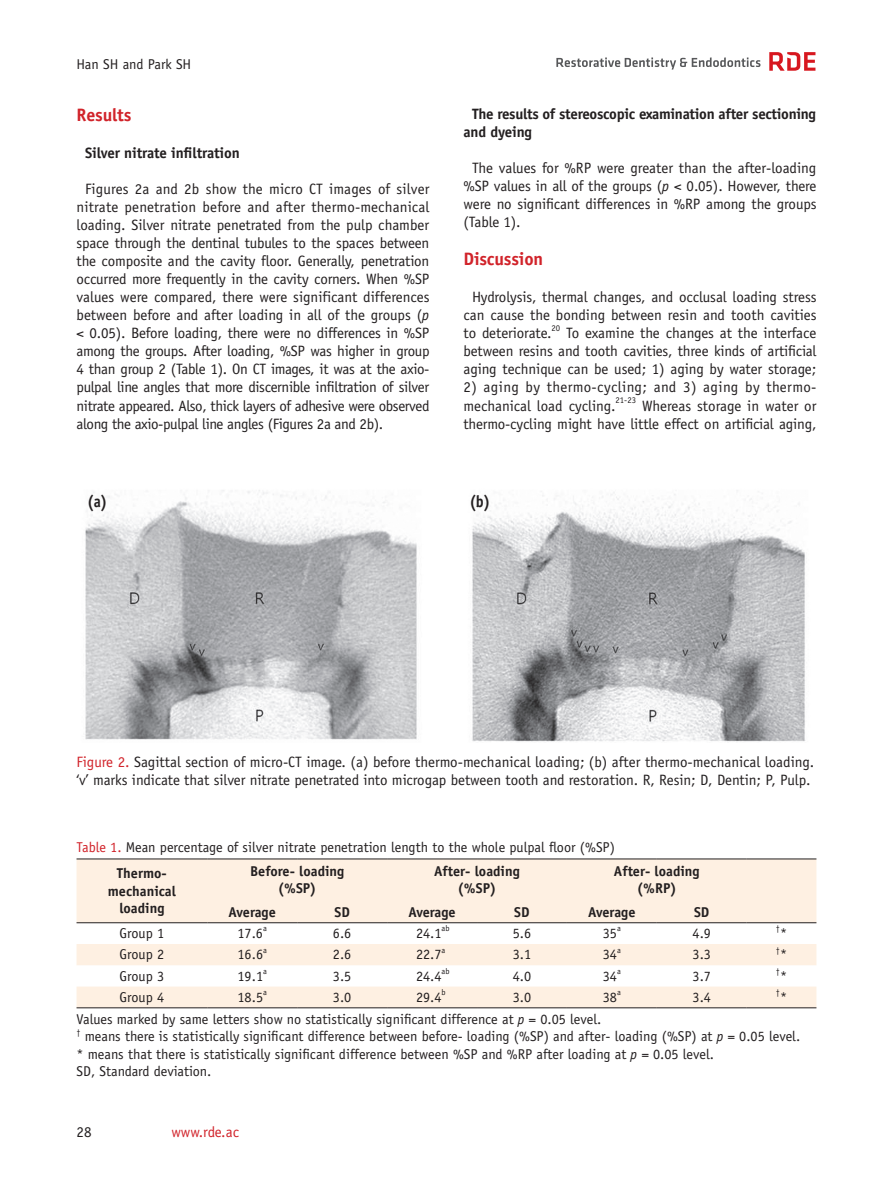
<style>
.page{position:relative;width:893px;height:1191px;background:#fff}
.page>*{position:absolute;margin:0;border:0;box-sizing:border-box;transform-origin:0 0}
.t1{font:700 18px "Officina Sans Std";letter-spacing:-.01em;color:#d1232a}
.t2{font:700 16.5px "Officina Sans Std";color:#231f20;scale:.9 1}
.t3{font:15px/18px "Officina Sans Std";letter-spacing:-.005em;color:#231f20;text-align:justify}
.t4{font:700 15px/18px "Officina Sans Std";letter-spacing:-.02em;color:#231f20}
.t5{font:15px "Officina Sans Std";color:#d1232a}
.t6{font:14.25px/17.1px "Officina Sans Std";color:#231f20}
.t7{font:700 14.25px/17.1px "Officina Sans Std";color:#231f20;text-align:center}
.t8{font:8.7px "Officina Sans Std";color:#231f20}
.t9{font:8.25px "Officina Sans Std";color:#231f20}
.s1{font-style:italic}
.s2{color:#d1232a}
.s3{font-weight:700}
</style>
<div class="page">
<svg style="left:556px;top:57px;width:204px;height:13px"></svg>
<svg style="left:769px;top:52px;width:46px;height:19px"></svg>
<svg style="left:77px;top:859px;width:739px;height:148px;fill:#fef0e2"></svg>
<hr style="left:77px;top:858px;width:130px;height:1px;background:#231f20">
<hr style="left:77px;top:922px;width:130px;height:1px;background:#231f20">
<hr style="left:207px;top:858px;width:90px;height:1px;background:#231f20">
<hr style="left:297px;top:858px;width:90px;height:1px;background:#231f20">
<hr style="left:387px;top:858px;width:90px;height:1px;background:#231f20">
<hr style="left:477px;top:858px;width:90px;height:1px;background:#231f20">
<hr style="left:567px;top:858px;width:90px;height:1px;background:#231f20">
<hr style="left:657px;top:858px;width:90px;height:1px;background:#231f20">
<hr style="left:747px;top:858px;width:69px;height:1px;background:#231f20">
<hr style="left:207px;top:922px;width:90px;height:1px;background:#231f20">
<hr style="left:297px;top:922px;width:90px;height:1px;background:#231f20">
<hr style="left:387px;top:922px;width:90px;height:1px;background:#231f20">
<hr style="left:477px;top:922px;width:90px;height:1px;background:#231f20">
<hr style="left:567px;top:922px;width:90px;height:1px;background:#231f20">
<hr style="left:657px;top:922px;width:90px;height:1px;background:#231f20">
<hr style="left:747px;top:922px;width:69px;height:1px;background:#231f20">
<hr style="left:77px;top:1007px;width:130px;height:1px;background:#231f20">
<hr style="left:207px;top:1007px;width:90px;height:1px;background:#231f20">
<hr style="left:297px;top:1007px;width:90px;height:1px;background:#231f20">
<hr style="left:387px;top:1007px;width:90px;height:1px;background:#231f20">
<hr style="left:477px;top:1007px;width:90px;height:1px;background:#231f20">
<hr style="left:567px;top:1007px;width:90px;height:1px;background:#231f20">
<hr style="left:657px;top:1007px;width:90px;height:1px;background:#231f20">
<hr style="left:747px;top:1007px;width:69px;height:1px;background:#231f20">
<img style="left:85px;top:490px;width:332px;height:250px">
<img style="left:472px;top:490px;width:333px;height:252px">
<p class="t6" style="left:77px;top:55px;width:116px">Han SH and Park SH</p>
<p class="t1" style="left:77px;top:104px;width:56px">Results</p>
<p class="t4" style="left:85px;top:144px;width:156px">Silver nitrate infiltration</p>
<p class="t3" style="left:77px;top:180px;width:355px;text-indent:9px">Figures 2a and 2b show the micro CT images of silver nitrate penetration before and after thermo-mechanical loading. Silver nitrate penetrated from the pulp chamber space through the dentinal tubules to the spaces between the composite and the cavity floor. Generally, penetration occurred more frequently in the cavity corners. When %SP values were compared, there were significant differences between before and after loading in all of the groups (<span class="s1">p </span>&lt; 0.05). Before loading, there were no differences in %SP among the groups. After loading, %SP was higher in group 4 than group 2 (Table 1). On CT images, it was at the axio&shy;pulpal line angles that more discernible infiltration of silver nitrate appeared. Also, thick layers of adhesive were observed along the axio-pulpal line angles (Figures 2a and 2b).</p>
<p class="t4" style="left:463px;top:104px;width:354px;text-indent:9px">The results of stereoscopic examination after sectioning and dyeing</p>
<p class="t3" style="left:463px;top:159px;width:355px;text-indent:9px">The values for %RP were greater than the after-loading %SP values in all of the groups (<span class="s1">p</span> &lt; 0.05). However, there were no significant differences in %RP among the groups (Table 1).</p>
<p class="t1" style="left:463px;top:248px;width:81px">Discussion</p>
<p class="t3" style="left:463px;top:288px;width:355px;text-indent:9px">Hydrolysis, thermal changes, and occlusal loading stress can cause the bonding between resin and tooth cavities to deteriorate.</p>
<p class="t8" style="left:552px;top:323px;width:10px">20</p>
<p class="t3" style="left:463px;top:324px;width:354px;text-indent:103px">To examine the changes at the interface between resins and tooth cavities, three kinds of artificial aging technique can be used; 1) aging by water storage;</p>
<p class="t3" style="left:463px;top:378px;width:354px">2) aging by thermo-cycling; and 3) aging by thermo&shy;mechanical load cycling.</p>
<p class="t8" style="left:615px;top:395px;width:22px">21-23</p>
<p class="t3" style="left:463px;top:396px;width:354px;text-align:right">Whereas storage in water or<br>thermo-cycling might have little effect on artificial aging,</p>
<p class="t2" style="left:87px;top:491px;width:24px">(a)</p>
<p class="t2" style="left:469px;top:491px;width:25px">(b)</p>
<p class="t3" style="left:77px;top:753px;width:739px"><span class="s2">Figure 2.</span> Sagittal section of micro-CT image. (a) before thermo-mechanical loading; (b) after thermo-mechanical loading. ‘v’ marks indicate that silver nitrate penetrated into microgap between tooth and restoration. R, Resin; D, Dentin; P, Pulp.</p>
<p class="t6" style="left:117px;top:834px;width:500px;line-height:26.5px;text-indent:-40px"><span class="s2">Table 1.</span> Mean percentage of silver nitrate penetration length to the whole pulpal floor (%SP)<br><span class="s3">Thermo-</span></p>
<p class="t7" style="left:108px;top:882px;width:70px">mechanical loading</p>
<p class="t7" style="left:250px;top:862px;width:96px">Before- loading (%SP)</p>
<p class="t7" style="left:434px;top:862px;width:87px">After- loading (%SP)</p>
<p class="t7" style="left:614px;top:862px;width:87px">After- loading (%RP)</p>
<p class="t7" style="left:229px;top:903px;width:49px">Average</p>
<p class="t7" style="left:334px;top:903px;width:17px">SD</p>
<p class="t7" style="left:408px;top:903px;width:49px">Average</p>
<p class="t7" style="left:514px;top:903px;width:17px">SD</p>
<p class="t7" style="left:588px;top:903px;width:49px">Average</p>
<p class="t7" style="left:694px;top:903px;width:17px">SD</p>
<p class="t9" style="left:442px;top:923px;width:10px">ab</p>
<p class="t6" style="left:120px;top:924px;width:46px">Group 1</p>
<p class="t6" style="left:237px;top:924px;width:27px">17.6</p>
<p class="t9" style="left:263px;top:923px;width:5px">a</p>
<p class="t6" style="left:333px;top:924px;width:20px">6.6</p>
<p class="t6" style="left:416px;top:924px;width:27px">24.1</p>
<p class="t6" style="left:513px;top:924px;width:20px">5.6</p>
<p class="t6" style="left:603px;top:924px;width:16px">35</p>
<p class="t9" style="left:617px;top:923px;width:5px">a</p>
<p class="t6" style="left:692px;top:924px;width:20px">4.9</p>
<p class="t9" style="left:776px;top:923px;width:6px">†</p>
<p class="t6" style="left:780px;top:924px;width:9px">*</p>
<p class="t6" style="left:120px;top:946px;width:46px">Group 2</p>
<p class="t6" style="left:238px;top:946px;width:27px">16.6</p>
<p class="t9" style="left:263px;top:945px;width:5px">a</p>
<p class="t6" style="left:333px;top:946px;width:20px">2.6</p>
<p class="t6" style="left:416px;top:946px;width:27px">22.7</p>
<p class="t9" style="left:442px;top:945px;width:5px">a</p>
<p class="t6" style="left:513px;top:946px;width:20px">3.1</p>
<p class="t6" style="left:603px;top:946px;width:16px">34</p>
<p class="t9" style="left:617px;top:945px;width:5px">a</p>
<p class="t6" style="left:692px;top:946px;width:20px">3.3</p>
<p class="t9" style="left:776px;top:945px;width:6px">†</p>
<p class="t6" style="left:780px;top:946px;width:9px">*</p>
<p class="t6" style="left:120px;top:967px;width:46px">Group 3</p>
<p class="t6" style="left:238px;top:967px;width:27px">19.1</p>
<p class="t9" style="left:263px;top:966px;width:5px">a</p>
<p class="t6" style="left:333px;top:967px;width:20px">3.5</p>
<p class="t6" style="left:416px;top:967px;width:27px">24.4</p>
<p class="t9" style="left:442px;top:966px;width:10px">ab</p>
<p class="t6" style="left:513px;top:967px;width:20px">4.0</p>
<p class="t6" style="left:603px;top:967px;width:16px">34</p>
<p class="t9" style="left:617px;top:966px;width:5px">a</p>
<p class="t6" style="left:692px;top:967px;width:20px">3.7</p>
<p class="t9" style="left:776px;top:966px;width:6px">†</p>
<p class="t6" style="left:780px;top:967px;width:9px">*</p>
<p class="t9" style="left:442px;top:987px;width:6px">b</p>
<p class="t6" style="left:513px;top:988px;width:20px">3.0</p>
<p class="t6" style="left:603px;top:988px;width:16px">38</p>
<p class="t9" style="left:617px;top:987px;width:5px">a</p>
<p class="t6" style="left:692px;top:988px;width:20px">3.4</p>
<p class="t9" style="left:776px;top:987px;width:6px">†</p>
<p class="t6" style="left:780px;top:988px;width:9px">*</p>
<p class="t6" style="left:77px;top:1011px;width:526px">Values marked by same letters show no statistically significant difference at <span class="s1">p</span> = 0.05 level.</p>
<p class="t9" style="left:77px;top:1027px;width:6px">†</p>
<p class="t6" style="left:120px;top:988px;width:46px">Group 4</p>
<p class="t6" style="left:238px;top:988px;width:27px">18.5</p>
<p class="t9" style="left:263px;top:987px;width:5px">a</p>
<p class="t6" style="left:333px;top:988px;width:20px">3.0</p>
<p class="t6" style="left:416px;top:988px;width:27px">29.4</p>
<p class="t6" style="left:77px;top:1028px;width:725px;text-indent:8px">means there is statistically significant difference between before- loading (%SP) and after- loading (%SP) at <span class="s1">p</span> = 0.05 level. * means that there is statistically significant difference between %SP and %RP after loading at <span class="s1">p</span> = 0.05 level.<br>SD, Standard deviation.</p>
<p class="t3" style="left:77px;top:1122px;width:16px">28</p>
<p class="t5" style="left:172px;top:1122px;width:69px">www.rde.ac</p>
</div>
